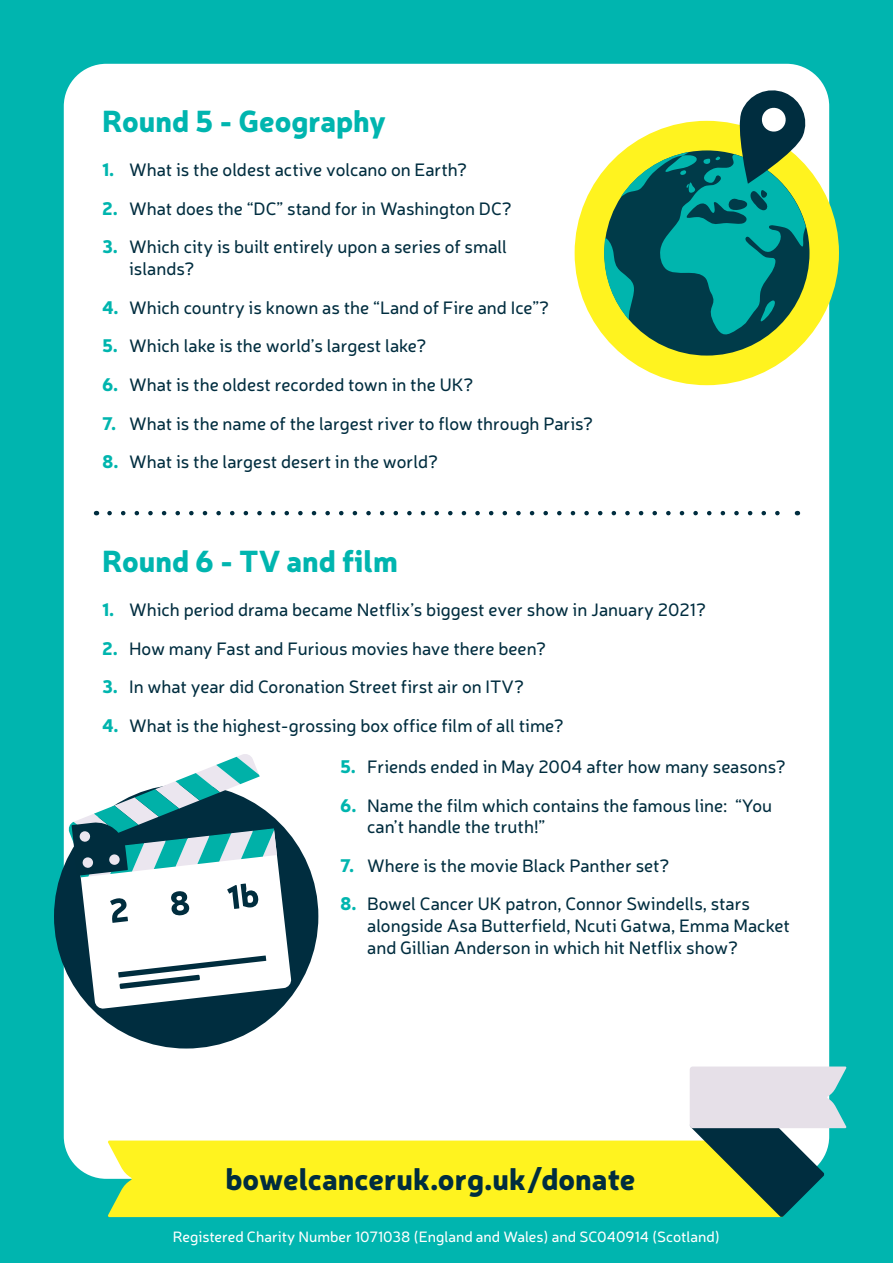
<style>
.page{position:relative;width:893px;height:1263px;background:#00b5af}
.page>*{position:absolute;margin:0;border:0;box-sizing:border-box;transform-origin:0 0}
.t1{font:900 30px "Neris";color:#00b5af}
.t2{font:900 30px "Neris";color:#002d3f}
.t3{font:18px/21.6px "Neris";color:#002d3f}
.t4{font:15px "Neris";color:#fff}
.s1{font-weight:900;color:#00b5ae}
</style>
<div class="page">
<div style="left:64px;top:64px;width:765px;height:1115px;background:#fff;border-radius:43px"></div>
<svg style="left:110px;top:511px;width:670px;height:4px"></svg>
<div style="left:108px;top:1140px;width:582px;height:77px;background:#fff31f"></div>
<svg style="left:690px;top:1066px;width:157px;height:151px"></svg>
<div style="left:575px;top:121px;width:264px;height:264px;background:#fff31f;border-radius:50%"></div>
<svg style="left:604px;top:90px;width:206px;height:266px"></svg>
<div style="left:54px;top:784px;width:264px;height:264px;background:#002d3f;border-radius:50%"></div>
<svg style="left:68px;top:754px;width:224px;height:255px"></svg>
<h1 class="t1" style="left:102px;top:99px;width:286px">Round 5 - Geography</h1>
<p class="t3" style="left:102px;top:158px;width:367px"><span class="s1">1.</span> What is the oldest active volcano on Earth?</p>
<p class="t3" style="left:102px;top:197px;width:411px"><span class="s1">2.</span> What does the “DC” stand for in Washington DC?</p>
<p class="t3" style="left:129px;top:236px;width:380px;text-indent:-27px"><span class="s1">3.</span> Which city is built entirely upon a series of small islands?</p>
<p class="t3" style="left:102px;top:296px;width:449px"><span class="s1">4.</span> Which country is known as the “Land of Fire and Ice”?</p>
<p class="t3" style="left:102px;top:334px;width:326px"><span class="s1">5.</span> Which lake is the world’s largest lake?</p>
<p class="t3" style="left:102px;top:373px;width:373px"><span class="s1">6.</span> What is the oldest recorded town in the UK?</p>
<p class="t3" style="left:102px;top:412px;width:493px"><span class="s1">7.</span> What is the name of the largest river to flow through Paris?</p>
<p class="t3" style="left:102px;top:450px;width:338px"><span class="s1">8.</span> What is the largest desert in the world?</p>
<h1 class="t1" style="left:102px;top:539px;width:297px">Round 6 - TV and film</h1>
<p class="t3" style="left:102px;top:598px;width:605px"><span class="s1">1.</span> Which period drama became Netflix’s biggest ever show in January 2021?</p>
<p class="t3" style="left:102px;top:637px;width:445px"><span class="s1">2.</span> How many Fast and Furious movies have there been?</p>
<p class="t3" style="left:102px;top:675px;width:423px"><span class="s1">3.</span> In what year did Coronation Street first air on ITV?</p>
<p class="t3" style="left:102px;top:714px;width:463px"><span class="s1">4.</span> What is the highest-grossing box office film of all time?</p>
<p class="t3" style="left:340px;top:755px;width:447px"><span class="s1">5.</span> Friends ended in May 2004 after how many seasons?</p>
<p class="t3" style="left:367px;top:794px;width:407px;text-indent:-27px"><span class="s1">6.</span> Name the film which contains the famous line: “You can’t handle the truth!”</p>
<p class="t3" style="left:340px;top:854px;width:331px"><span class="s1">7.</span> Where is the movie Black Panther set?</p>
<p class="t3" style="left:367px;top:892px;width:424px;text-indent:-27px"><span class="s1">8.</span> Bowel Cancer UK patron, Connor Swindells, stars alongside Asa Butterfield, Ncuti Gatwa, Emma Macket and Gillian Anderson in which hit Netflix show?</p>
<h1 class="t2" style="left:225px;top:1157px;width:412px">bowelcanceruk.org.uk/donate</h1>
<p class="t4" style="left:173px;top:1226px;width:548px">Registered Charity Number 1071038 (England and Wales) and SC040914 (Scotland)</p>
</div>
